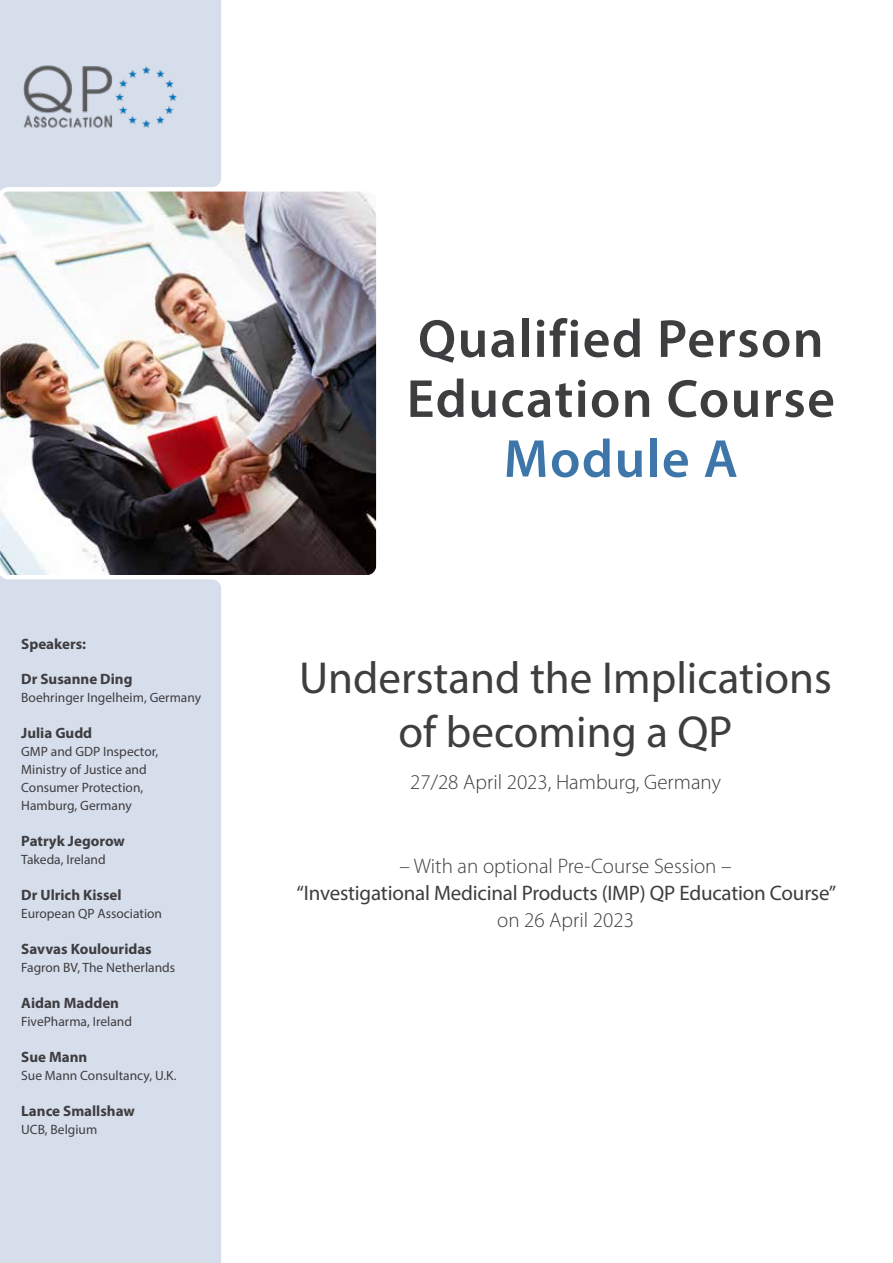
<style>
.page{position:relative;width:893px;height:1263px;background:#fff}
.page>*{position:absolute;margin:0;border:0;box-sizing:border-box;transform-origin:0 0}
.t1{font:600 54px/60px "Myriad Pro";letter-spacing:.025em;color:#3e3d40}
.t2{font:600 54px "Myriad Pro";letter-spacing:.025em;color:#3e76a9}
.t3{font:45px/54px "Myriad Pro";color:#3e3d40;text-align:center}
.t4{font:300 21px "Myriad Pro";color:#3e3d40}
.t5{font:21px "Myriad Pro";letter-spacing:-.01em;color:#3e3d40}
.t6{font:700 15px "Myriad Pro";color:#3e3d40}
.t7{font:13.5px/18px "Myriad Pro";color:#3e3d40}
</style>
<div class="page">
<img style="left:0;top:192px;width:376px;height:383px">
<div style="left:0;top:575px;width:221px;height:688px;background:#d6ddeb"></div>
<div style="left:0;top:0;width:221px;height:191px;background:#d6ddeb"></div>
<img style="left:21px;top:64px;width:158px;height:66px">
<p class="t6" style="left:21px;top:634px;width:66px">Speakers:</p>
<p class="t6" style="left:21px;top:669px;width:113px">Dr Susanne Ding</p>
<p class="t7" style="left:21px;top:688px;width:181px">Boehringer Ingelheim, Germany</p>
<p class="t6" style="left:21px;top:723px;width:72px">Julia Gudd</p>
<p class="t7" style="left:21px;top:742px;width:139px">GMP and GDP Inspector,<br>Ministry of Justice and<br>Consumer Protection,<br>Hamburg, Germany</p>
<p class="t6" style="left:21px;top:831px;width:105px">Patryk Jegorow</p>
<p class="t7" style="left:21px;top:850px;width:86px">Takeda, Ireland</p>
<p class="t6" style="left:21px;top:885px;width:102px">Dr Ulrich Kissel</p>
<p class="t7" style="left:21px;top:904px;width:142px">European QP Association</p>
<p class="t6" style="left:21px;top:939px;width:132px">Savvas Koulouridas</p>
<p class="t7" style="left:21px;top:958px;width:155px">Fagron BV, The Netherlands</p>
<p class="t6" style="left:21px;top:993px;width:99px">Aidan Madden</p>
<p class="t7" style="left:21px;top:1012px;width:112px">FivePharma, Ireland</p>
<p class="t6" style="left:21px;top:1047px;width:68px">Sue Mann</p>
<p class="t7" style="left:21px;top:1066px;width:157px">Sue Mann Consultancy, U.K.</p>
<p class="t6" style="left:21px;top:1101px;width:115px">Lance Smallshaw</p>
<p class="t7" style="left:21px;top:1120px;width:78px">UCB, Belgium</p>
<h1 class="t1" style="left:407px;top:307px;width:430px">Qualified Person<br>Education Course</h1>
<h1 class="t2" style="left:504px;top:424px;width:236px">Module A</h1>
<h2 class="t3" style="left:299px;top:650px;width:535px">Understand the Implications of becoming a QP</h2>
<h3 class="t4" style="left:410px;top:770px;width:312px">27/28 April 2023, Hamburg, Germany</h3>
<h3 class="t4" style="left:399px;top:854px;width:334px">– With an optional Pre-Course Session –</h3>
<h3 class="t5" style="left:297px;top:880px;width:541px">“Investigational Medicinal Products (IMP) QP Education Course”</h3>
<h3 class="t4" style="left:497px;top:908px;width:138px">on 26 April 2023</h3>
</div>
